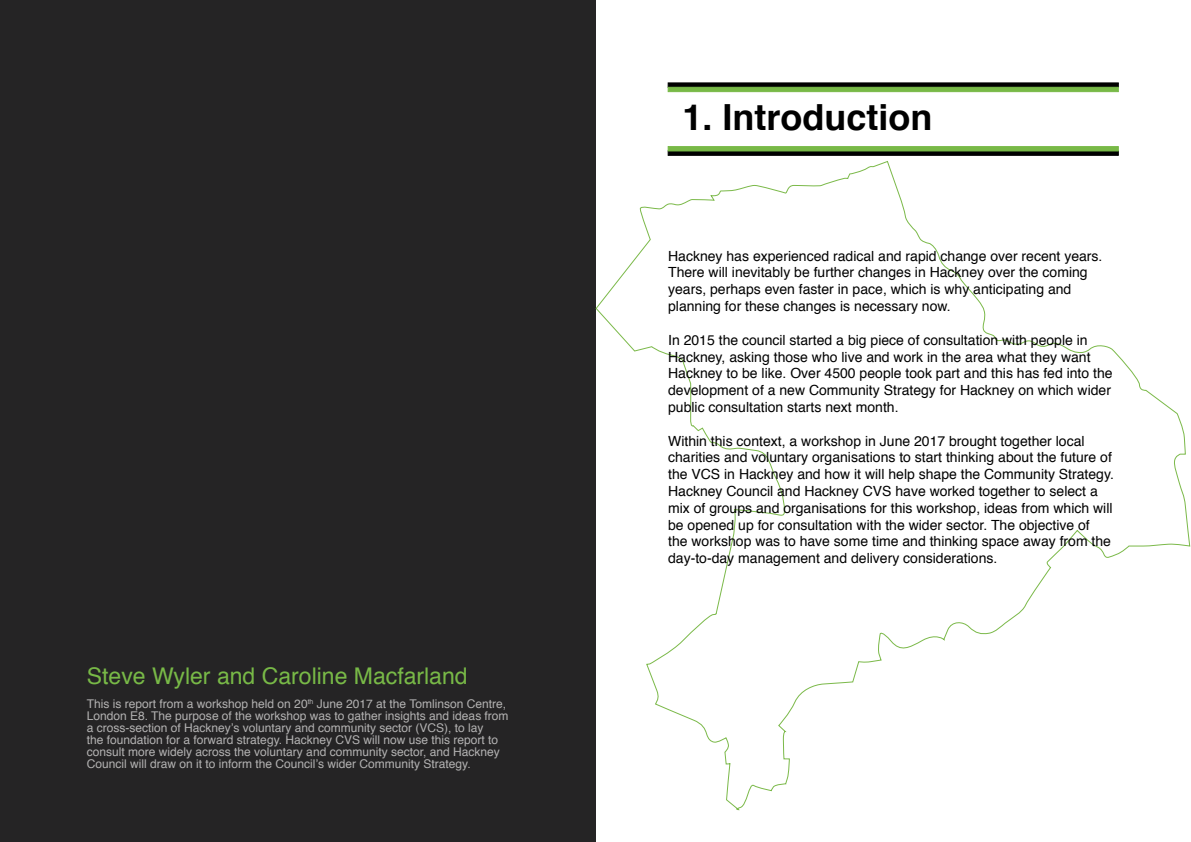
<style>
.page{position:relative;width:1191px;height:842px;background:#fff}
.page>*{position:absolute;margin:0;border:0;box-sizing:border-box;transform-origin:0 0}
.t1{font:700 36px "Helvetica";color:#000}
.t2{font:23px "Helvetica";color:#78b947}
.t3{font:14px/16.8px "Helvetica";color:#000}
.t4{font:12px/12px "Helvetica";color:#b3b2b2}
</style>
<div class="page">
<div style="left:0;top:0;width:595px;height:842px;background:#252425"></div>
<svg style="left:595px;top:156px;width:595px;height:656px"></svg>
<svg style="left:667px;top:82px;width:451px;height:5px;background:#181b16"></svg>
<svg style="left:667px;top:151px;width:451px;height:5px;background:#11170c"></svg>
<div style="left:667px;top:87px;width:451px;height:5px;background:#78b947"></div>
<div style="left:667px;top:146px;width:451px;height:5px;background:#78b947"></div>
<h2 class="t2" style="left:87px;top:658px;width:382px">Steve Wyler and Caroline Macfarland</h2>
<p class="t4" style="left:87px;top:698px;width:423px">This is report from a workshop held on 20<sup>th</sup> June 2017 at the Tomlinson Centre, London E8. The purpose of the workshop was to gather insights and ideas from a cross-section of Hackney’s voluntary and community sector (VCS), to lay<br>the foundation for a forward strategy. Hackney CVS will now use this report to consult more widely across the voluntary and community sector, and Hackney Council will draw on it to inform the Council’s wider Community Strategy.</p>
<h1 class="t1" style="left:682px;top:88px;width:252px">1. Introduction</h1>
<p class="t3" style="left:668px;top:248px;width:436px">Hackney has experienced radical and rapid change over recent years.<br>There will inevitably be further changes in Hackney over the coming years, perhaps even faster in pace, which is why anticipating and planning for these changes is necessary now.</p>
<p class="t3" style="left:668px;top:332px;width:446px">In 2015 the council started a big piece of consultation with people in Hackney, asking those who live and work in the area what they want Hackney to be like. Over 4500 people took part and this has fed into the development of a new Community Strategy for Hackney on which wider public consultation starts next month.</p>
<p class="t3" style="left:668px;top:433px;width:447px">Within this context, a workshop in June 2017 brought together local charities and voluntary organisations to start thinking about the future of the VCS in Hackney and how it will help shape the Community Strategy.<br>Hackney Council and Hackney CVS have worked together to select a mix of groups and organisations for this workshop, ideas from which will be opened up for consultation with the wider sector. The objective of<br>the workshop was to have some time and thinking space away from the day-to-day management and delivery considerations.</p>
</div>
